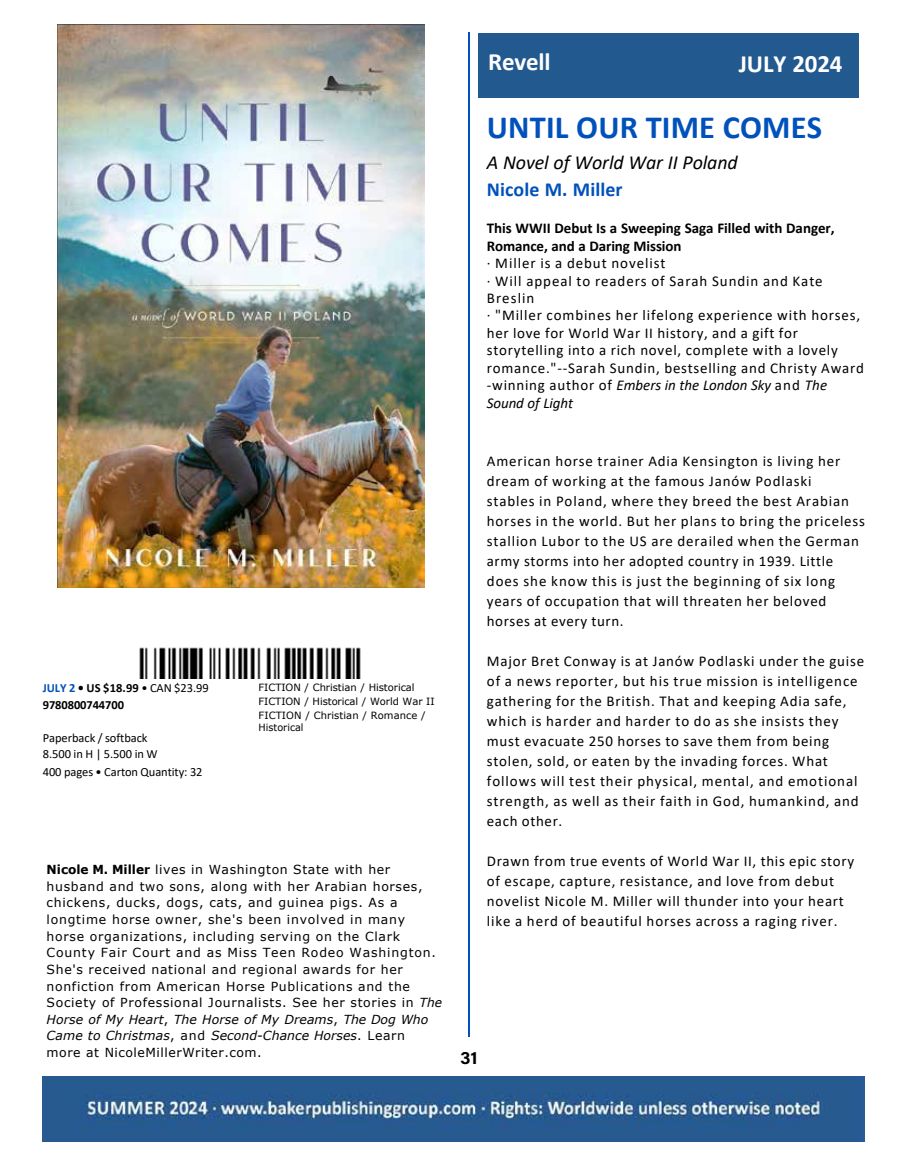
<style>
.page{position:relative;width:918px;height:1175px;background:#fff}
.page>*{position:absolute;margin:0;border:0;box-sizing:border-box;transform-origin:0 0}
.t1{font:700 32.4px "Calibri";letter-spacing:.005em;color:#0051bc}
.t2{font:700 24.9px "Calibri";letter-spacing:-.005em;color:#fff}
.t3{font:italic 19.95px "Calibri";letter-spacing:-.005em;color:#000}
.t4{font:700 19.95px "Calibri";letter-spacing:.005em;color:#0051bc}
.t5{font:18px "Acumin Variable Concept";color:#000}
.t6{font:15px/20px "Calibri";letter-spacing:.055em;color:#000}
.t7{font:700 15px/17.4px "Calibri";color:#000}
.t8{font:12.45px/16.2px "Verdana";letter-spacing:.055em;color:#000}
.t9{font:italic 12.45px/16.2px "Verdana";letter-spacing:.01em;color:#000}
.t10{font:12.45px/16.2px "Calibri";letter-spacing:-.005em;color:#000}
.t11{font:700 12.45px/16.2px "Calibri";letter-spacing:-.005em;color:#000}
.t12{font:10.05px/13.6px "Verdana";letter-spacing:-.005em;color:#000}
.s1{color:#0051bc}
.s2{font-weight:400}
.s3{font-weight:700}
.s4{font-style:italic}
.s5{font-style:normal}
</style>
<div class="page">
<img style="left:58px;top:25px;width:367px;height:562px">
<img style="left:139px;top:647px;width:222px;height:31px">
<hr style="left:468px;top:32px;width:1px;height:1004px;background:#0051bc">
<div style="left:478px;top:33px;width:381px;height:64px;background:#22598f"></div>
<img style="left:43px;top:1076px;width:822px;height:65px">
<p class="t11" style="left:43px;top:680px;width:167px"><span class="s1">JULY 2</span> • US $18.99 <span class="s2">• CAN $23.99<br></span>9780800744700</p>
<p class="t10" style="left:43px;top:729px;width:116px">Paperback / softback<br>8.500 in H | 5.500 in W</p>
<p class="t10" style="left:43px;top:763px;width:161px">400 pages • Carton Quantity: 32</p>
<p class="t12" style="left:259px;top:680px;width:177px">FICTION / Christian / Historical<br>FICTION / Historical / World War II<br>FICTION / Christian / Romance /</p>
<p class="t12" style="left:259px;top:720px;width:46px">Historical</p>
<p class="t8" style="left:47px;top:861px;width:378px"><span class="s3">Nicole M. Miller</span> lives in Washington State with her husband and two sons, along with her Arabian horses, chickens, ducks, dogs, cats, and guinea pigs. As a</p>
<p class="t8" style="left:47px;top:911px;width:391px">longtime horse owner, she's been involved in many horse organizations, including serving on the Clark<br>County Fair Court and as Miss Teen Rodeo Washington.</p>
<p class="t8" style="left:47px;top:961px;width:397px">She's received national and regional awards for her nonfiction from American Horse Publications and the<br>Society of Professional Journalists. See her stories in <span class="s4">The</span></p>
<p class="t9" style="left:47px;top:1011px;width:383px">Horse of My Heart<span class="s5">,</span> The Horse of My Dreams<span class="s5">,</span> The Dog Who<br>Came to Christmas<span class="s5">, and</span> Second-Chance Horses<span class="s5">. Learn more at NicoleMillerWriter.com.</span></p>
<h2 class="t2" style="left:488px;top:44px;width:64px">Revell</h2>
<h2 class="t2" style="left:739px;top:46px;width:105px">JULY 2024</h2>
<h1 class="t1" style="left:487px;top:105px;width:337px">UNTIL OUR TIME COMES</h1>
<h3 class="t3" style="left:487px;top:149px;width:252px">A Novel of World War II Poland</h3>
<h3 class="t4" style="left:487px;top:175px;width:137px">Nicole M. Miller</h3>
<p class="t7" style="left:487px;top:219px;width:349px">This WWII Debut Is a Sweeping Saga Filled with Danger,<br>Romance, and a Daring Mission</p>
<p class="t6" style="left:487px;top:254px;width:379px;line-height:17.4px">· Miller is a debut novelist<br>· Will appeal to readers of Sarah Sundin and Kate Breslin<br>· "Miller combines her lifelong experience with horses, her love for World War II history, and a gift for storytelling into a rich novel, complete with a lovely romance."--Sarah Sundin, bestselling and Christy Award -winning author of <span class="s4">Embers in the London Sky</span> and <span class="s4">The Sound of Light</span></p>
<p class="t6" style="left:487px;top:451px;width:380px">American horse trainer Adia Kensington is living her dream of working at the famous Janów Podlaski<br>stables in Poland, where they breed the best Arabian horses in the world. But her plans to bring the priceless stallion Lubor to the US are derailed when the German army storms into her adopted country in 1939. Little does she know this is just the beginning of six long years of occupation that will threaten her beloved horses at every turn.</p>
<p class="t6" style="left:487px;top:650px;width:379px">Major Bret Conway is at Janów Podlaski under the guise of a news reporter, but his true mission is intelligence gathering for the British. That and keeping Adia safe, which is harder and harder to do as she insists they must evacuate 250 horses to save them from being stolen, sold, or eaten by the invading forces. What follows will test their physical, mental, and emotional strength, as well as their faith in God, humankind, and each other.</p>
<p class="t6" style="left:487px;top:850px;width:369px">Drawn from true events of World War II, this epic story of escape, capture, resistance, and love from debut novelist Nicole M. Miller will thunder into your heart like a herd of beautiful horses across a raging river.</p>
<p class="t5" style="left:461px;top:1045px;width:19px">31</p>
</div>
